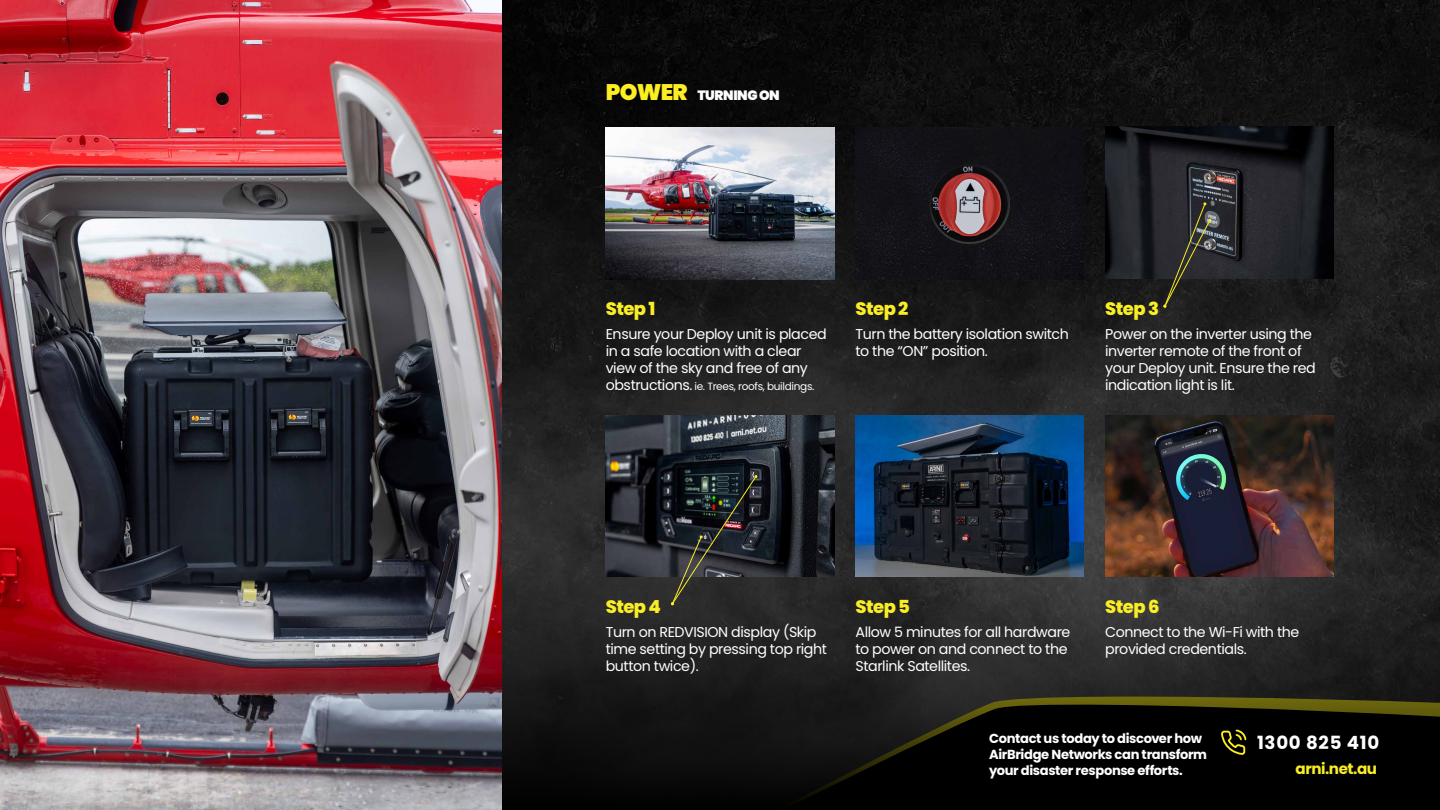
<style>
.page{position:relative;width:1440px;height:810px;background:#fff}
.page>*{position:absolute;margin:0;border:0;box-sizing:border-box;transform-origin:0 0}
.t1{font:700 18.15px "Poppins";letter-spacing:.04em;color:#fff}
.t2{font:800 18px "Poppins";letter-spacing:-.03em;color:#f9ed25}
.t3{font:700 15.15px "Poppins";letter-spacing:-.03em;color:#f9ed25}
.t4{font:14.25px/17.2px "Poppins";letter-spacing:-.03em;color:#fff}
.t5{font:900 13.5px "Poppins";letter-spacing:-.03em;color:#fff}
.t6{font:700 13.05px/15.7px "Poppins";letter-spacing:-.03em;color:#fff}
.t7{font:10.5px "Poppins";letter-spacing:-.03em;color:#fff}
.s1{font-size:22.5px;color:#fcee21}
.s2{font-size:14.25px}
</style>
<div class="page">
<img style="left:501px;top:0;width:939px;height:557px">
<svg style="left:501px;top:557px;width:939px;height:253px;background:#222"></svg>
<svg style="left:759px;top:694px;width:681px;height:116px;background:#0b0b05"></svg>
<svg style="left:1220px;top:728px;width:27px;height:28px"></svg>
<img style="left:0;top:0;width:501px;height:810px">
<img style="left:606px;top:127px;width:228px;height:152px">
<img style="left:855px;top:416px;width:229px;height:161px">
<img style="left:1105px;top:127px;width:229px;height:151px">
<img style="left:606px;top:416px;width:228px;height:161px">
<img style="left:855px;top:127px;width:229px;height:152px">
<img style="left:1105px;top:416px;width:229px;height:161px">
<img style="left:671px;top:475px;width:86px;height:130px">
<svg style="left:1163px;top:202px;width:48px;height:106px;background:#35342f"></svg>
<p class="t5" style="left:606px;top:87px;width:176px"><span class="s1">POWER</span> TURNING ON</p>
<p class="t2" style="left:606px;top:298px;width:51px">Step 1</p>
<p class="t4" style="left:606px;top:325px;width:223px">Ensure your Deploy unit is placed in a safe location with a clear view of the sky and free of any</p>
<p class="t7" style="left:606px;top:381px;width:210px"><span class="s2">obstructions.</span> ie. Trees, roofs, buildings.</p>
<p class="t2" style="left:855px;top:298px;width:55px">Step 2</p>
<p class="t4" style="left:855px;top:325px;width:215px">Turn the battery isolation switch to the “ON” position.</p>
<p class="t2" style="left:1105px;top:298px;width:55px">Step 3</p>
<p class="t4" style="left:1105px;top:325px;width:212px">Power on the inverter using the inverter remote of the front of your Deploy unit. Ensure the red indication light is lit.</p>
<p class="t2" style="left:606px;top:596px;width:57px">Step 4</p>
<p class="t4" style="left:606px;top:623px;width:223px">Turn on REDVISION display (Skip time setting by pressing top right button twice).</p>
<p class="t2" style="left:855px;top:596px;width:56px">Step 5</p>
<p class="t4" style="left:855px;top:623px;width:216px">Allow 5 minutes for all hardware to power on and connect to the<br>Starlink Satellites.</p>
<p class="t2" style="left:1105px;top:596px;width:56px">Step 6</p>
<p class="t4" style="left:1105px;top:623px;width:196px">Connect to the Wi-Fi with the provided credentials.</p>
<p class="t6" style="left:989px;top:731px;width:219px">Contact us today to discover how<br>AirBridge Networks can transform your disaster response efforts.</p>
<p class="t1" style="left:1257px;top:732px;width:124px">1300 825 410</p>
<p class="t3" style="left:1296px;top:760px;width:83px">arni.net.au</p>
</div>
